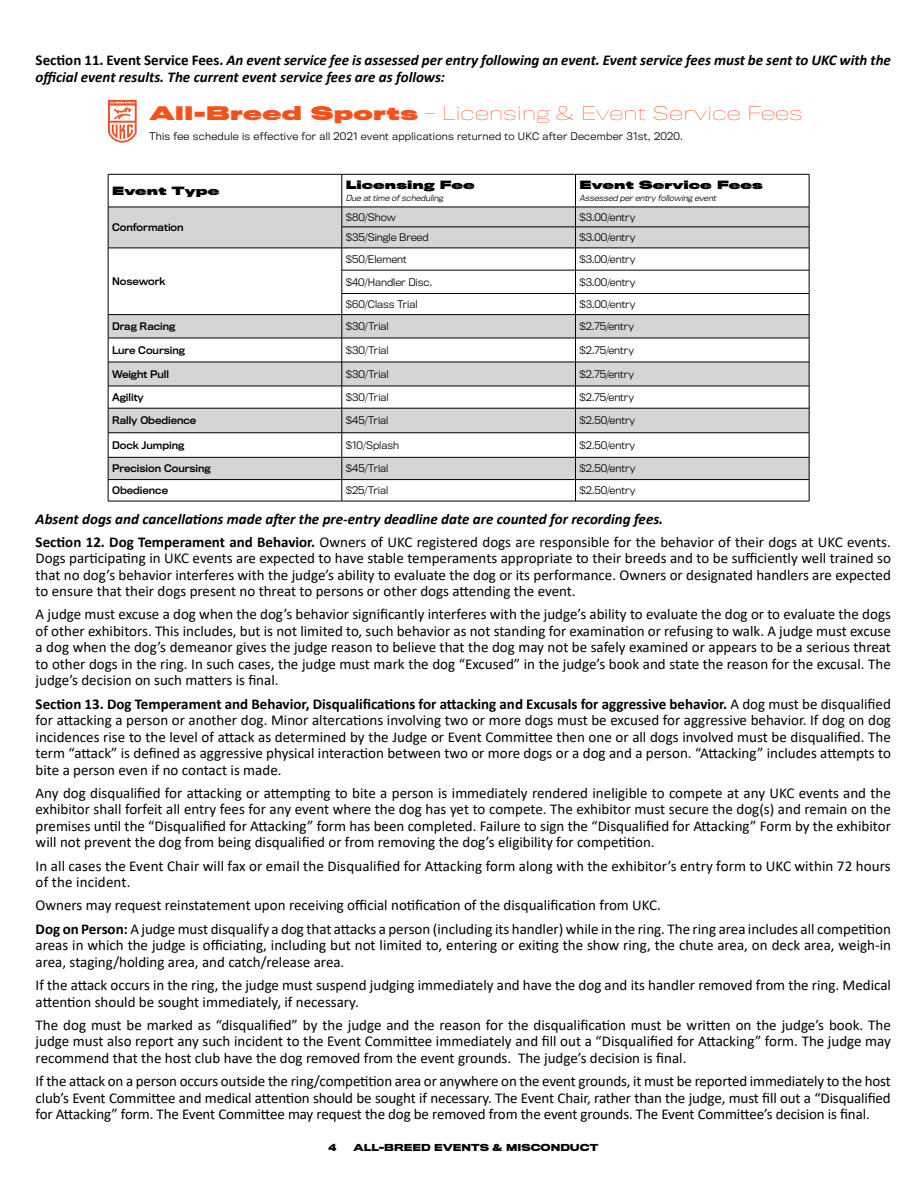
<style>
.page{position:relative;width:918px;height:1188px;background:#fff}
.page>*{position:absolute;margin:0;border:0;box-sizing:border-box;transform-origin:0 0}
.t1{font:100 17.55px "Titling Gothic FB Wide";letter-spacing:.02em;color:#f6511a}
.t2{font:15px/16.5px "Calibri";color:#000;text-align:justify}
.t3{font:italic 700 15px/16.5px "Calibri";color:#000}
.t4{font:900 10.8px "Titling Gothic FB Extended";color:#000}
.t5{font:300 9.75px "Titling Gothic FB";color:#000}
.t6{font:9.75px "Titling Gothic FB Standard";color:#000}
.t7{font:300 9.75px "Titling Gothic FB";letter-spacing:.03em;color:#000}
.t8{font:700 9px "Titling Gothic FB Wide";color:#000}
.t9{font:italic 300 7.8px "Titling Gothic FB";color:#000}
.s1{font-style:normal}
.s2{font-family:"Titling Gothic FB Extended";font-weight:900}
.s3{font-weight:400;font-style:normal}
.s4{font-weight:700}
</style>
<div class="page">
<svg style="left:108px;top:100px;width:29px;height:43px"></svg>
<hr style="left:108px;top:174px;width:234px;height:1px;background:#000">
<hr style="left:108px;top:174px;width:1px;height:33px;background:#000">
<hr style="left:342px;top:174px;width:233px;height:1px;background:#000">
<hr style="left:342px;top:174px;width:1px;height:33px;background:#000">
<hr style="left:575px;top:174px;width:234px;height:1px;background:#000">
<hr style="left:575px;top:174px;width:1px;height:33px;background:#000">
<hr style="left:809px;top:174px;width:1px;height:33px;background:#000">
<hr style="left:108px;top:501px;width:234px;height:1px;background:#000">
<hr style="left:342px;top:501px;width:233px;height:1px;background:#000">
<hr style="left:575px;top:501px;width:234px;height:1px;background:#000">
<svg style="left:108px;top:207px;width:702px;height:294px"></svg>
<hr style="left:575px;top:479px;width:234px;height:1px;background:#000">
<p class="t3" style="left:36px;top:52px;width:857px"><span class="s1">Section 11. Event Service Fees.</span> An event service fee is assessed per entry following an event. Event service fees must be sent to UKC with the official event results. The current event service fees are as follows:</p>
<p class="t1" style="left:150px;top:103px;width:655px"><span class="s2">All-Breed Sports</span> - Licensing &amp; Event Service Fees</p>
<p class="t7" style="left:150px;top:130px;width:535px">This fee schedule is effective for all 2021 event applications returned to UKC after December 31st, 2020.</p>
<p class="t4" style="left:112px;top:184px;width:109px">Event Type</p>
<p class="t6" style="left:112px;top:222px;width:73px">Conformation</p>
<p class="t6" style="left:112px;top:275px;width:55px">Nosework</p>
<p class="t4" style="left:346px;top:177px;width:131px">Licensing Fee</p>
<p class="t9" style="left:346px;top:194px;width:101px">Due at time of scheduling</p>
<p class="t4" style="left:579px;top:177px;width:185px">Event Service Fees</p>
<p class="t9" style="left:579px;top:194px;width:140px">Assessed per entry following event</p>
<p class="t5" style="left:346px;top:211px;width:52px">$80/Show</p>
<p class="t5" style="left:579px;top:211px;width:58px">$3.00/entry</p>
<p class="t5" style="left:346px;top:232px;width:85px">$35/Single Breed</p>
<p class="t5" style="left:579px;top:232px;width:58px">$3.00/entry</p>
<p class="t5" style="left:346px;top:253px;width:63px">$50/Element</p>
<p class="t5" style="left:579px;top:253px;width:58px">$3.00/entry</p>
<p class="t5" style="left:346px;top:276px;width:88px">$40/Handler Disc.</p>
<p class="t5" style="left:579px;top:276px;width:58px">$3.00/entry</p>
<p class="t5" style="left:346px;top:298px;width:73px">$60/Class Trial</p>
<p class="t5" style="left:579px;top:298px;width:58px">$3.00/entry</p>
<p class="t6" style="left:112px;top:321px;width:65px">Drag Racing</p>
<p class="t5" style="left:346px;top:321px;width:44px">$30/Trial</p>
<p class="t5" style="left:579px;top:321px;width:56px">$2.75/entry</p>
<p class="t6" style="left:112px;top:344px;width:75px">Lure Coursing</p>
<p class="t5" style="left:346px;top:344px;width:44px">$30/Trial</p>
<p class="t5" style="left:579px;top:344px;width:56px">$2.75/entry</p>
<p class="t6" style="left:112px;top:368px;width:58px">Weight Pull</p>
<p class="t5" style="left:346px;top:368px;width:44px">$30/Trial</p>
<p class="t5" style="left:579px;top:368px;width:56px">$2.75/entry</p>
<p class="t6" style="left:112px;top:391px;width:33px">Agility</p>
<p class="t5" style="left:346px;top:391px;width:44px">$30/Trial</p>
<p class="t5" style="left:579px;top:391px;width:56px">$2.75/entry</p>
<p class="t6" style="left:112px;top:415px;width:86px">Rally Obedience</p>
<p class="t5" style="left:346px;top:415px;width:44px">$45/Trial</p>
<p class="t5" style="left:579px;top:415px;width:57px">$2.50/entry</p>
<p class="t6" style="left:112px;top:439px;width:74px">Dock Jumping</p>
<p class="t5" style="left:346px;top:439px;width:55px">$10/Splash</p>
<p class="t5" style="left:579px;top:439px;width:57px">$2.50/entry</p>
<p class="t6" style="left:112px;top:463px;width:100px">Precision Coursing</p>
<p class="t5" style="left:346px;top:463px;width:44px">$45/Trial</p>
<p class="t5" style="left:579px;top:463px;width:57px">$2.50/entry</p>
<p class="t6" style="left:112px;top:485px;width:57px">Obedience</p>
<p class="t5" style="left:346px;top:485px;width:44px">$25/Trial</p>
<p class="t5" style="left:579px;top:485px;width:57px">$2.50/entry</p>
<p class="t3" style="left:36px;top:506px;width:857px;line-height:23.2px">Absent dogs and cancellations made after the pre-entry deadline date are counted for recording fees.<br><span class="s1">Section 12. Dog Temperament and Behavior.</span> <span class="s3">Owners of UKC registered dogs are responsible for the behavior of their dogs at UKC events.</span></p>
<p class="t2" style="left:36px;top:550px;width:857px">Dogs participating in UKC events are expected to have stable temperaments appropriate to their breeds and to be sufficiently well trained so that no dog’s behavior interferes with the judge’s ability to evaluate the dog or its performance. Owners or designated handlers are expected to ensure that their dogs present no threat to persons or other dogs attending the event.</p>
<p class="t2" style="left:36px;top:606px;width:857px">A judge must excuse a dog when the dog’s behavior significantly interferes with the judge’s ability to evaluate the dog or to evaluate the dogs of other exhibitors. This includes, but is not limited to, such behavior as not standing for examination or refusing to walk. A judge must excuse a dog when the dog’s demeanor gives the judge reason to believe that the dog may not be safely examined or appears to be a serious threat to other dogs in the ring. In such cases, the judge must mark the dog “Excused” in the judge’s book and state the reason for the excusal. The judge’s decision on such matters is final.</p>
<p class="t2" style="left:36px;top:695px;width:857px"><span class="s4">Section 13. Dog Temperament and Behavior, Disqualifications for attacking and Excusals for aggressive behavior.</span> A dog must be disqualified for attacking a person or another dog. Minor altercations involving two or more dogs must be excused for aggressive behavior. If dog on dog incidences rise to the level of attack as determined by the Judge or Event Committee then one or all dogs involved must be disqualified. The term “attack” is defined as aggressive physical interaction between two or more dogs or a dog and a person. “Attacking” includes attempts to bite a person even if no contact is made.</p>
<p class="t2" style="left:36px;top:784px;width:857px">Any dog disqualified for attacking or attempting to bite a person is immediately rendered ineligible to compete at any UKC events and the exhibitor shall forfeit all entry fees for any event where the dog has yet to compete. The exhibitor must secure the dog(s) and remain on the premises until the “Disqualified for Attacking” form has been completed. Failure to sign the “Disqualified for Attacking” Form by the exhibitor will not prevent the dog from being disqualified or from removing the dog’s eligibility for competition.</p>
<p class="t2" style="left:36px;top:857px;width:857px">In all cases the Event Chair will fax or email the Disqualified for Attacking form along with the exhibitor’s entry form to UKC within 72 hours of the incident.</p>
<p class="t2" style="left:36px;top:894px;width:857px;line-height:23.2px">Owners may request reinstatement upon receiving official notification of the disqualification from UKC.<br><span class="s4">Dog on Person:</span> A judge must disqualify a dog that attacks a person (including its handler) while in the ring. The ring area includes all competition</p>
<p class="t2" style="left:36px;top:937px;width:857px">areas in which the judge is officiating, including but not limited to, entering or exiting the show ring, the chute area, on deck area, weigh-in area, staging/holding area, and catch/release area.</p>
<p class="t2" style="left:36px;top:976px;width:857px">If the attack occurs in the ring, the judge must suspend judging immediately and have the dog and its handler removed from the ring. Medical attention should be sought immediately, if necessary.</p>
<p class="t2" style="left:36px;top:1016px;width:857px">The dog must be marked as “disqualified” by the judge and the reason for the disqualification must be written on the judge’s book. The judge must also report any such incident to the Event Committee immediately and fill out a “Disqualified for Attacking” form. The judge may recommend that the host club have the dog removed from the event grounds. The judge’s decision is final.</p>
<p class="t2" style="left:36px;top:1072px;width:857px">If the attack on a person occurs outside the ring/competition area or anywhere on the event grounds, it must be reported immediately to the host club’s Event Committee and medical attention should be sought if necessary. The Event Chair, rather than the judge, must fill out a “Disqualified for Attacking” form. The Event Committee may request the dog be removed from the event grounds. The Event Committee’s decision is final.</p>
<p class="t8" style="left:328px;top:1142px;width:9px">4</p>
<p class="t8" style="left:354px;top:1142px;width:246px">ALL-BREED EVENTS &amp; MISCONDUCT</p>
</div>
